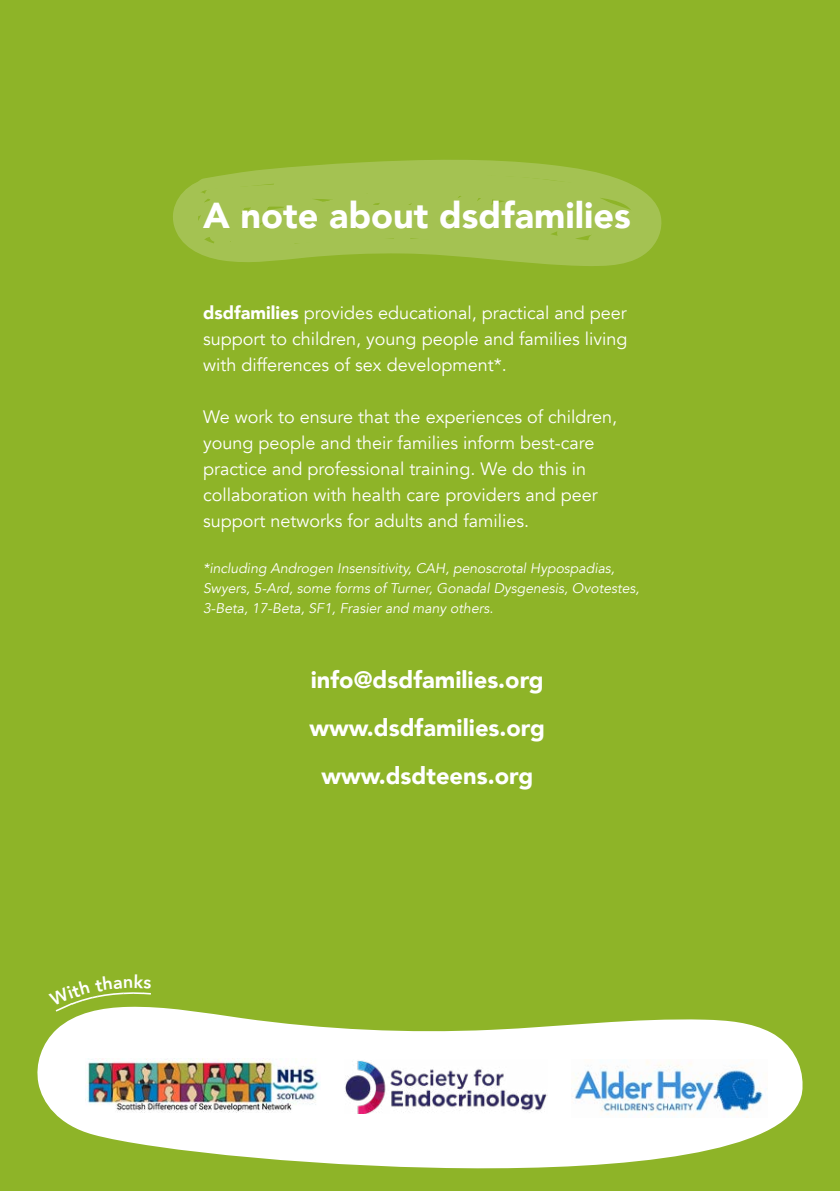
<style>
.page{position:relative;width:840px;height:1191px;background:#fff}
.page>*{position:absolute;margin:0;border:0;box-sizing:border-box;transform-origin:0 0}
.t1{font:900 36px "Avenir";color:#fff}
.t2{font:900 23.6px/48px "Avenir";color:#fff;text-align:center}
.t3{font:18px/26px "Avenir";color:#fff;text-align:justify}
.t4{font:italic 14px/20px "Avenir";color:#fff}
.s1{font-weight:900}
</style>
<div class="page">
<div style="left:0;top:0;width:839px;height:1191px;background:#8eb428"></div>
<svg style="left:173px;top:160px;width:489px;height:106px"></svg>
<div style="left:182px;top:168px;width:472px;height:88px;background:#a4c252"></div>
<svg style="left:37px;top:1007px;width:766px;height:162px;fill:#fff"></svg>
<img style="left:344px;top:1059px;width:203px;height:54px">
<img style="left:85px;top:1059px;width:236px;height:53px">
<img style="left:571px;top:1059px;width:196px;height:58px">
<svg style="left:49px;top:992px;width:102px;height:21px"></svg>
<h1 class="t1" style="left:203px;top:185px;width:429px">A note about dsdfamilies</h1>
<p class="t3" style="left:203px;top:300px;width:425px"><span class="s1">dsdfamilies</span> provides educational, practical and peer support to children, young people and families living with differences of sex development*.</p>
<p class="t3" style="left:203px;top:404px;width:415px;text-align:left">We work to ensure that the experiences of children, young people and their families inform best-care practice and professional training. We do this in collaboration with health care providers and peer support networks for adults and families.</p>
<p class="t4" style="left:203px;top:558px;width:437px">*including Androgen Insensitivity, CAH, penoscrotal Hypospadias,<br>Swyers, 5-Ard, some forms of Turner, Gonadal Dysgenesis, Ovotestes,<br>3-Beta, 17-Beta, SF1, Frasier and many others.</p>
<h2 class="t2" style="left:309px;top:655px;width:237px">info@dsdfamilies.org www.dsdfamilies.org www.dsdteens.org</h2>
</div>
